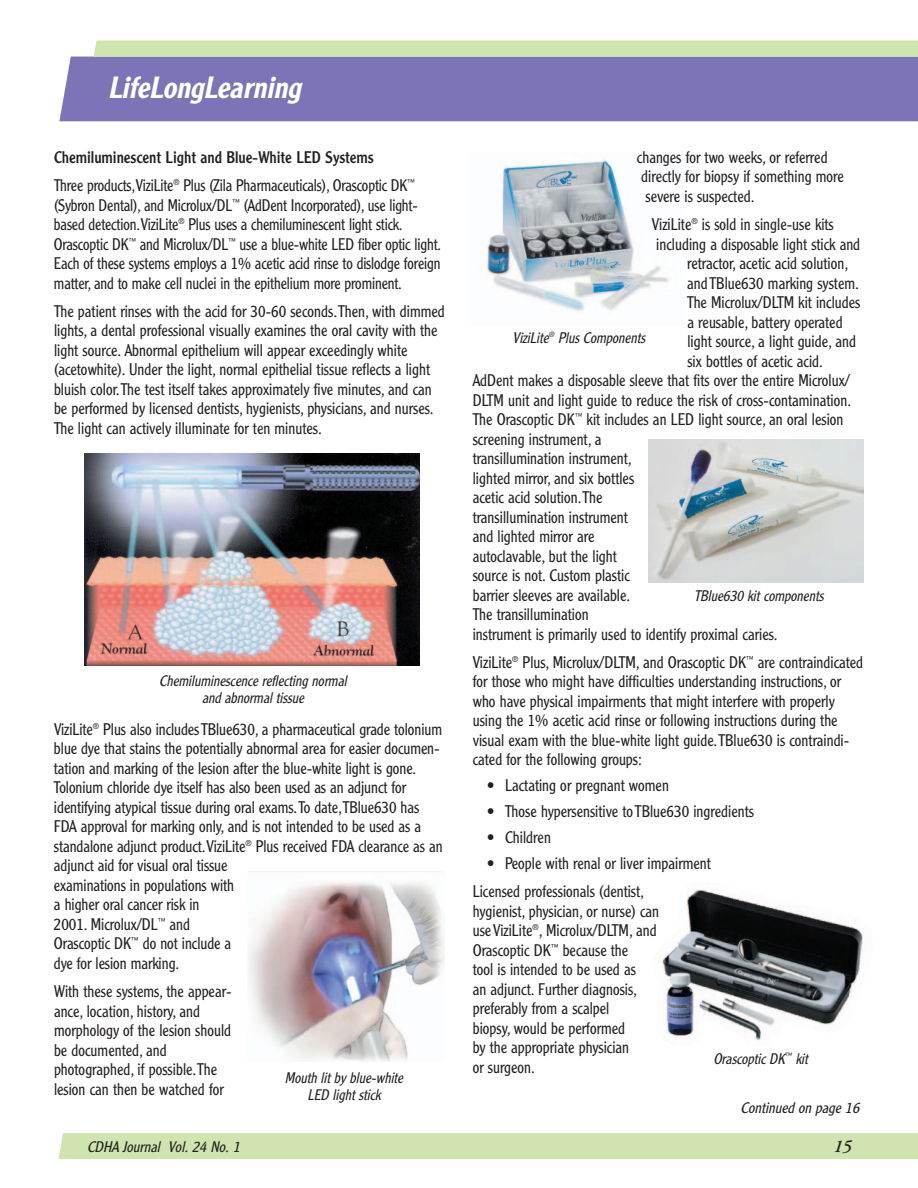
<style>
.page{position:relative;width:918px;height:1188px;background:#fff}
.page>*{position:absolute;margin:0;border:0;box-sizing:border-box;transform-origin:0 0}
.t1{font:italic 500 30px "Clearface Gothic LH";color:#fff;scale:.95 1}
.t2{font:italic 600 18px "Adobe Garamond";color:#231f20}
.t3{font:300 16.5px/19.5px "Clearface Gothic LH";color:#231f20;scale:.95 1}
.t4{font:300 16.5px/19.5px "Clearface Gothic LH";color:#231f20;scale:.93 1}
.t5{font:italic 300 15px/16.5px "Clearface Gothic LH";color:#231f20;text-align:center;scale:.95 1}
.t6{font:italic 300 15px "Clearface Gothic LH";color:#231f20}
.s1{font-weight:400}
</style>
<div class="page">
<div style="left:58px;top:1133px;width:860px;height:26px;background:#cfe4ae"></div>
<div style="left:59px;top:57px;width:859px;height:64px;background:#7c74b6"></div>
<svg style="left:94px;top:40px;width:824px;height:17px"></svg>
<img style="left:486px;top:160px;width:183px;height:152px">
<img style="left:85px;top:454px;width:335px;height:212px">
<img style="left:247px;top:871px;width:198px;height:190px">
<img style="left:649px;top:440px;width:214px;height:143px">
<img style="left:661px;top:889px;width:205px;height:152px">
<h1 class="t1" style="left:108px;top:77px;width:211px">LifeLongLearning</h1>
<p class="t4" style="left:54px;top:144px;width:390px;line-height:28.2px"><span class="s1">Chemiluminescent Light and Blue-White LED Systems<br></span>Three products,ViziLite<sup>®</sup> Plus (Zila Pharmaceuticals), Orascoptic DK<sup>™</sup></p>
<p class="t4" style="left:54px;top:196px;width:418px">(Sybron Dental), and Microlux/DL<sup>™</sup> (AdDent Incorporated), use light&shy;based detection.ViziLite<sup>®</sup> Plus uses a chemiluminescent light stick.<br>Orascoptic DK<sup>™</sup> and Microlux/DL<sup>™</sup> use a blue-white LED fiber optic light.<br>Each of these systems employs a 1% acetic acid rinse to dislodge foreign matter, and to make cell nuclei in the epithelium more prominent.</p>
<p class="t3" style="left:54px;top:303px;width:413px">The patient rinses with the acid for 30-60 seconds.Then, with dimmed lights, a dental professional visually examines the oral cavity with the light source. Abnormal epithelium will appear exceedingly white (acetowhite). Under the light, normal epithelial tissue reflects a light bluish color.The test itself takes approximately five minutes, and can be performed by licensed dentists, hygienists, physicians, and nurses.<br>The light can actively illuminate for ten minutes.</p>
<p class="t5" style="left:159px;top:674px;width:202px">Chemiluminescence reflecting normal and abnormal tissue</p>
<p class="t3" style="left:54px;top:721px;width:411px">ViziLite<sup>®</sup> Plus also includes TBlue630, a pharmaceutical grade tolonium blue dye that stains the potentially abnormal area for easier documen&shy;tation and marking of the lesion after the blue-white light is gone.<br>Tolonium chloride dye itself has also been used as an adjunct for identifying atypical tissue during oral exams.To date,TBlue630 has FDA approval for marking only, and is not intended to be used as a standalone adjunct product.ViziLite<sup>®</sup> Plus received FDA clearance as an adjunct aid for visual oral tissue<br>examinations in populations with<br>a higher oral cancer risk in<br>2001. Microlux/DL<sup>™</sup> and<br>Orascoptic DK<sup>™</sup> do not include a<br>dye for lesion marking.</p>
<p class="t3" style="left:54px;top:983px;width:188px">With these systems, the appear&shy;ance, location, history, and morphology of the lesion should be documented, and photographed, if possible.The lesion can then be watched for</p>
<p class="t5" style="left:285px;top:1071px;width:129px">Mouth lit by blue-white<br>LED light stick</p>
<p class="t3" style="left:637px;top:149px;width:219px">changes for two weeks, or referred directly for biopsy if something more severe is suspected.</p>
<p class="t3" style="left:652px;top:216px;width:193px">ViziLite<sup>®</sup> is sold in single-use kits</p>
<p class="t3" style="left:656px;top:235px;width:216px">including a disposable light stick and</p>
<p class="t3" style="left:687px;top:255px;width:171px">retractor, acetic acid solution,</p>
<p class="t3" style="left:687px;top:274px;width:182px">and TBlue630 marking system.</p>
<p class="t3" style="left:687px;top:294px;width:184px">The Microlux/DLTM kit includes</p>
<p class="t3" style="left:687px;top:313px;width:165px">a reusable, battery operated</p>
<p class="t3" style="left:687px;top:333px;width:179px">light source, a light guide, and</p>
<p class="t3" style="left:687px;top:352px;width:144px">six bottles of acetic acid.</p>
<p class="t3" style="left:473px;top:372px;width:399px">AdDent makes a disposable sleeve that fits over the entire Microlux/</p>
<p class="t3" style="left:473px;top:391px;width:400px">DLTM unit and light guide to reduce the risk of cross-contamination.</p>
<p class="t3" style="left:473px;top:411px;width:392px">The Orascoptic DK<sup>™</sup> kit includes an LED light source, an oral lesion</p>
<p class="t3" style="left:473px;top:430px;width:137px">screening instrument, a</p>
<p class="t3" style="left:473px;top:450px;width:169px">transillumination instrument,</p>
<p class="t3" style="left:473px;top:469px;width:171px">lighted mirror, and six bottles</p>
<p class="t3" style="left:473px;top:489px;width:138px">acetic acid solution.The</p>
<p class="t3" style="left:473px;top:508px;width:165px">transillumination instrument</p>
<p class="t3" style="left:473px;top:528px;width:130px">and lighted mirror are</p>
<p class="t3" style="left:473px;top:547px;width:153px">autoclavable, but the light</p>
<p class="t3" style="left:473px;top:567px;width:167px">source is not. Custom plastic</p>
<p class="t3" style="left:473px;top:586px;width:167px">barrier sleeves are available.</p>
<p class="t3" style="left:473px;top:606px;width:124px">The transillumination</p>
<p class="t3" style="left:473px;top:625px;width:323px">instrument is primarily used to identify proximal caries.</p>
<p class="t3" style="left:473px;top:654px;width:413px">ViziLite<sup>®</sup> Plus, Microlux/DLTM, and Orascoptic DK<sup>™</sup> are contraindicated for those who might have difficulties understanding instructions, or who have physical impairments that might interfere with properly using the 1% acetic acid rinse or following instructions during the visual exam with the blue-white light guide.TBlue630 is contraindi&shy;cated for the following groups:</p>
<p class="t3" style="left:487px;top:777px;width:193px">• Lactating or pregnant women</p>
<p class="t3" style="left:487px;top:803px;width:283px">• Those hypersensitive to TBlue630 ingredients</p>
<p class="t3" style="left:487px;top:829px;width:69px">• Children</p>
<p class="t3" style="left:473px;top:851px;width:252px;line-height:28.2px;text-indent:14px">• People with renal or liver impairment<br>Licensed professionals (dentist,</p>
<p class="t3" style="left:473px;top:903px;width:198px">hygienist, physician, or nurse) can use ViziLite<sup>®</sup>, Microlux/DLTM, and<br>Orascoptic DK<sup>™</sup> because the<br>tool is intended to be used as<br>an adjunct. Further diagnosis, preferably from a scalpel<br>biopsy, would be performed<br>by the appropriate physician<br>or surgeon.</p>
<p class="t5" style="left:512px;top:330px;width:144px">ViziLite<sup>®</sup> Plus Components</p>
<p class="t5" style="left:694px;top:588px;width:141px">TBlue630 kit components</p>
<p class="t5" style="left:713px;top:1052px;width:104px">Orascoptic DK<sup>™</sup> kit</p>
<p class="t6" style="left:741px;top:1102px;width:123px">Continued on page 16</p>
<p class="t6" style="left:87px;top:1141px;width:157px">CDHA Journal Vol. 24 No. 1</p>
<p class="t2" style="left:833px;top:1139px;width:20px">15</p>
</div>
